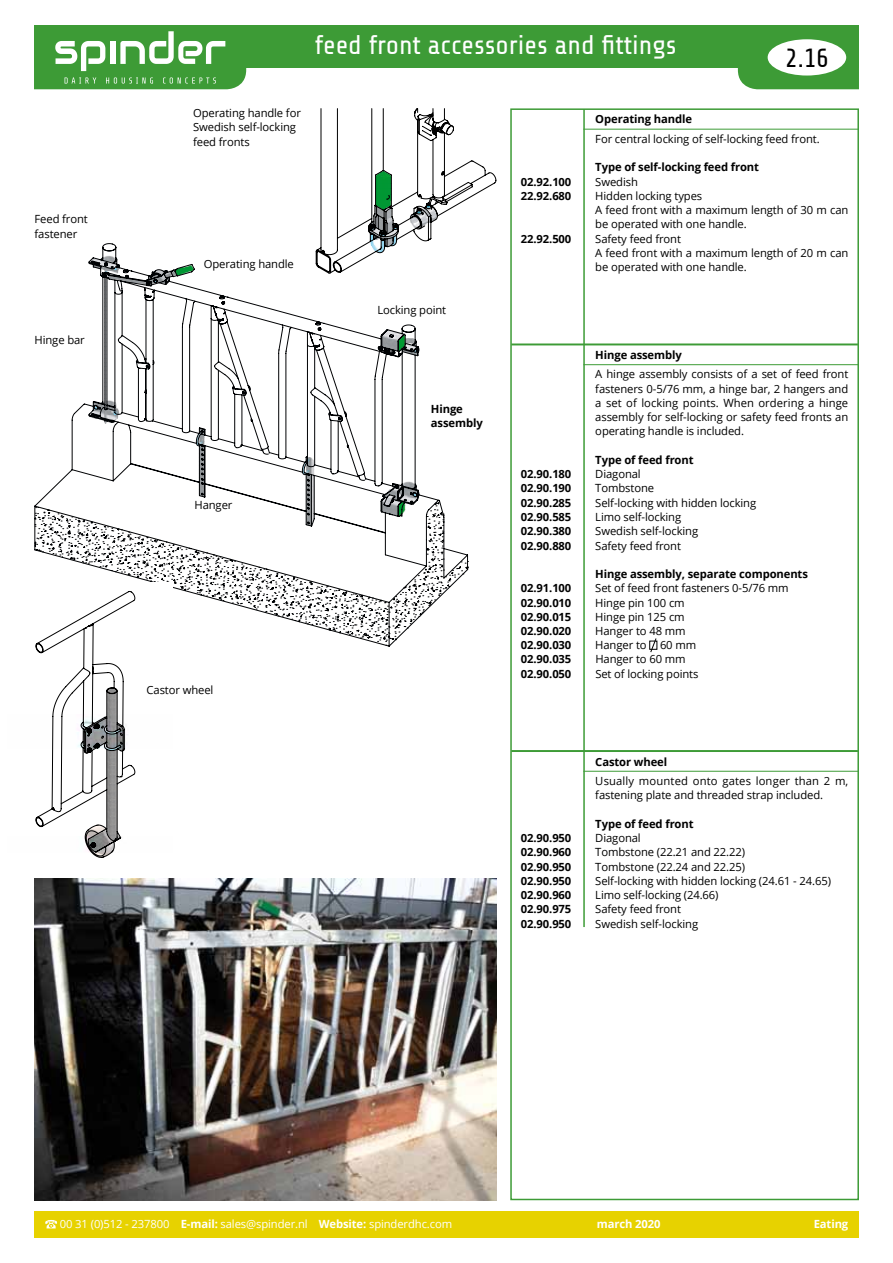
<style>
.page{position:relative;width:893px;height:1263px;background:#fff}
.page>*{position:absolute;margin:0;border:0;box-sizing:border-box;transform-origin:0 0}
.t1{font:27px "Share Tech";color:#fff}
.t2{font:26.25px "Share Tech";color:#000}
.t3{font:11.25px/14.2px "Open Sans";letter-spacing:-.01em;color:#000}
.t4{font:700 11.25px/14.2px "Open Sans";letter-spacing:-.01em;color:#000}
.t5{font:11.25px "Open Sans";letter-spacing:-.01em;color:#fff}
.t6{font:700 11.25px "Open Sans";letter-spacing:-.01em;color:#fff}
.s1{font-weight:700}
</style>
<div class="page">
<div style="left:34px;top:1211px;width:825px;height:26px;background:#e7d200"></div>
<svg style="left:45px;top:1220px;width:12px;height:8px"></svg>
<div style="left:34px;top:26px;width:825px;height:42px;background:#3d9b36"></div>
<svg style="left:34px;top:31px;width:212px;height:58px"></svg>
<div style="left:738px;top:47px;width:121px;height:42px;background:#3d9b36"></div>
<div style="left:768px;top:39px;width:78px;height:37px;background:#fff;border-radius:50%"></div>
<svg style="left:34px;top:243px;width:434px;height:404px"></svg>
<div style="left:510px;top:108px;width:349px;height:1092px;border:2px solid #3d9b36"></div>
<hr style="left:583px;top:109px;width:2px;height:818px;background:#3d9b36">
<hr style="left:583px;top:129px;width:275px;height:1px;background:#3d9b36">
<hr style="left:511px;top:343px;width:347px;height:2px;background:#3d9b36">
<hr style="left:583px;top:364px;width:275px;height:1px;background:#3d9b36">
<div style="left:649px;top:641px;width:8px;height:9px;border:1px solid #000"></div>
<svg style="left:650px;top:638px;width:7px;height:15px"></svg>
<hr style="left:511px;top:750px;width:347px;height:2px;background:#3d9b36">
<hr style="left:583px;top:771px;width:275px;height:1px;background:#3d9b36">
<img style="left:34px;top:582px;width:139px;height:192px">
<svg style="left:35px;top:591px;width:100px;height:267px"></svg>
<img style="left:34px;top:879px;width:462px;height:321px">
<svg style="left:316px;top:108px;width:180px;height:165px"></svg>
<p class="t3" style="left:35px;top:212px;width:55px">Feed front fastener</p>
<p class="t3" style="left:35px;top:332px;width:52px">Hinge bar</p>
<h1 class="t1" style="left:315px;top:31px;width:363px">feed front accessories and fittings</h1>
<h2 class="t2" style="left:786px;top:44px;width:45px">2.16</h2>
<p class="t3" style="left:193px;top:106px;width:109px">Operating handle for<br>Swedish self-locking feed fronts</p>
<p class="t3" style="left:204px;top:257px;width:92px">Operating handle</p>
<p class="t3" style="left:194px;top:498px;width:39px">Hanger</p>
<p class="t3" style="left:147px;top:683px;width:68px">Castor wheel</p>
<p class="t3" style="left:377px;top:302px;width:70px">Locking point</p>
<p class="t4" style="left:431px;top:401px;width:53px">Hinge assembly</p>
<p class="t4" style="left:595px;top:112px;width:98px">Operating handle</p>
<p class="t3" style="left:595px;top:131px;width:226px">For central locking of self-locking feed front.</p>
<p class="t4" style="left:595px;top:160px;width:165px">Type of self-locking feed front</p>
<p class="t4" style="left:521px;top:174px;width:52px">02.92.100</p>
<p class="t3" style="left:595px;top:174px;width:44px">Swedish</p>
<p class="t4" style="left:521px;top:188px;width:52px">22.92.680</p>
<p class="t3" style="left:595px;top:188px;width:255px">Hidden locking types<br>A feed front with a maximum length of 30 m can be operated with one handle.</p>
<p class="t4" style="left:521px;top:231px;width:52px">22.92.500</p>
<p class="t3" style="left:595px;top:231px;width:255px">Safety feed front<br>A feed front with a maximum length of 20 m can be operated with one handle.</p>
<p class="t4" style="left:595px;top:347px;width:88px">Hinge assembly</p>
<p class="t3" style="left:595px;top:367px;width:255px;text-align:justify">A hinge assembly consists of a set of feed front fasteners 0-5/76 mm, a hinge bar, 2 hangers and a set of locking points. When ordering a hinge assembly for self-locking or safety feed fronts an operating handle is included.</p>
<p class="t4" style="left:595px;top:452px;width:100px">Type of feed front</p>
<p class="t4" style="left:521px;top:467px;width:52px">02.90.180</p>
<p class="t3" style="left:595px;top:467px;width:47px">Diagonal</p>
<p class="t4" style="left:521px;top:481px;width:52px">02.90.190</p>
<p class="t3" style="left:595px;top:481px;width:60px">Tombstone</p>
<p class="t4" style="left:521px;top:495px;width:52px">02.90.285</p>
<p class="t3" style="left:595px;top:495px;width:162px">Self-locking with hidden locking</p>
<p class="t4" style="left:521px;top:509px;width:52px">02.90.585</p>
<p class="t3" style="left:595px;top:509px;width:87px">Limo self-locking</p>
<p class="t4" style="left:521px;top:524px;width:52px">02.90.380</p>
<p class="t3" style="left:595px;top:524px;width:104px">Swedish self-locking</p>
<p class="t4" style="left:521px;top:538px;width:52px">02.90.880</p>
<p class="t3" style="left:595px;top:538px;width:87px">Safety feed front</p>
<p class="t4" style="left:595px;top:566px;width:214px">Hinge assembly, separate components</p>
<p class="t4" style="left:521px;top:581px;width:52px">02.91.100</p>
<p class="t3" style="left:595px;top:581px;width:195px">Set of feed front fasteners 0-5/76 mm</p>
<p class="t4" style="left:521px;top:595px;width:52px">02.90.010</p>
<p class="t3" style="left:595px;top:595px;width:91px">Hinge pin 100 cm</p>
<p class="t4" style="left:521px;top:609px;width:52px">02.90.015</p>
<p class="t3" style="left:595px;top:609px;width:91px">Hinge pin 125 cm</p>
<p class="t4" style="left:521px;top:623px;width:52px">02.90.020</p>
<p class="t3" style="left:595px;top:623px;width:92px">Hanger to 48 mm</p>
<p class="t4" style="left:521px;top:638px;width:52px">02.90.030</p>
<p class="t3" style="left:595px;top:638px;width:102px">Hanger to 60 mm</p>
<p class="t4" style="left:521px;top:652px;width:52px">02.90.035</p>
<p class="t3" style="left:595px;top:652px;width:92px">Hanger to 60 mm</p>
<p class="t4" style="left:521px;top:666px;width:52px">02.90.050</p>
<p class="t3" style="left:595px;top:666px;width:105px">Set of locking points</p>
<p class="t4" style="left:595px;top:754px;width:73px">Castor wheel</p>
<p class="t3" style="left:595px;top:773px;width:255px">Usually mounted onto gates longer than 2 m, fastening plate and threaded strap included.</p>
<p class="t4" style="left:595px;top:816px;width:100px">Type of feed front</p>
<p class="t4" style="left:521px;top:830px;width:52px">02.90.950</p>
<p class="t3" style="left:595px;top:830px;width:47px">Diagonal</p>
<p class="t4" style="left:521px;top:845px;width:52px">02.90.960</p>
<p class="t3" style="left:595px;top:845px;width:151px">Tombstone (22.21 and 22.22)</p>
<p class="t4" style="left:521px;top:859px;width:52px">02.90.950</p>
<p class="t3" style="left:595px;top:859px;width:151px">Tombstone (22.24 and 22.25)</p>
<p class="t4" style="left:521px;top:873px;width:52px">02.90.950</p>
<p class="t3" style="left:595px;top:873px;width:237px">Self-locking with hidden locking (24.61 - 24.65)</p>
<p class="t4" style="left:521px;top:887px;width:52px">02.90.960</p>
<p class="t3" style="left:595px;top:887px;width:125px">Limo self-locking (24.66)</p>
<p class="t4" style="left:521px;top:902px;width:52px">02.90.975</p>
<p class="t3" style="left:595px;top:902px;width:87px">Safety feed front</p>
<p class="t4" style="left:521px;top:916px;width:52px">02.90.950</p>
<p class="t3" style="left:595px;top:916px;width:104px">Swedish self-locking</p>
<p class="t5" style="left:60px;top:1216px;width:394px">00 31 (0)512 - 237800 <span class="s1">E-mail:</span> sales@spinder.nl <span class="s1">Website:</span> spinderdhc.com</p>
<p class="t6" style="left:597px;top:1216px;width:65px">march 2020</p>
<p class="t6" style="left:814px;top:1216px;width:36px">Eating</p>
</div>
